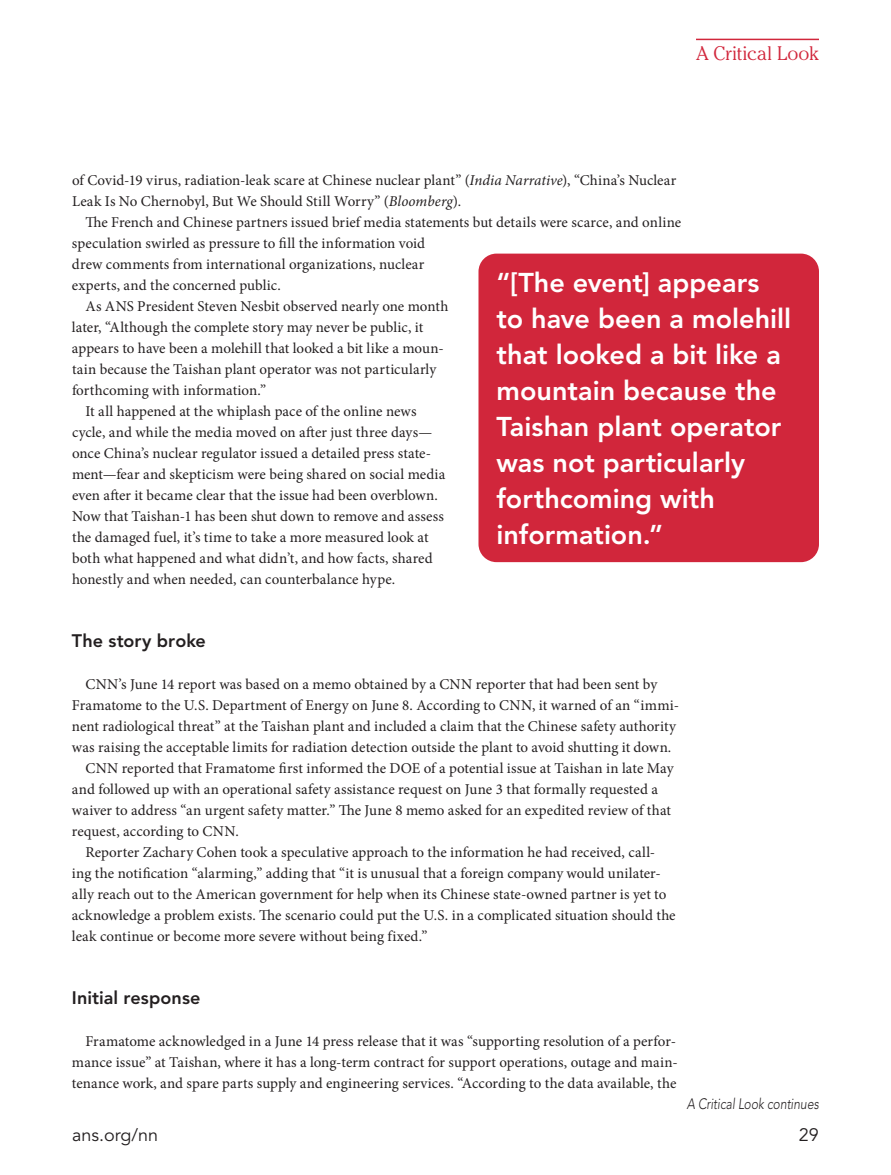
<style>
.page{position:relative;width:891px;height:1175px;background:#fff}
.page>*{position:absolute;margin:0;border:0;box-sizing:border-box;transform-origin:0 0}
.t1{font:800 27px/36px "Avenir LT Pro";color:#fff}
.t2{font:300 19.5px "Cheltenham Std";color:#d1263b}
.t3{font:800 18px "Avenir LT Pro";color:#231f20}
.t4{font:18px "Avenir LT Pro";color:#231f20}
.t5{font:15px/21px "Minion Pro";letter-spacing:.005em;color:#231f20}
.t6{font:italic 300 15px "Avenir LT Pro";color:#231f20;scale:.8 1}
.s1{font-style:italic}
</style>
<div class="page">
<hr style="left:696px;top:39px;width:123px;height:1px;background:#d1263b">
<div style="left:478px;top:254px;width:341px;height:308px;background:#d1263b;border-radius:18px"></div>
<h2 class="t2" style="left:696px;top:42px;width:124px">A Critical Look</h2>
<p class="t5" style="left:72px;top:169px;width:606px">of Covid-19 virus, radiation-leak scare at Chinese nuclear plant” (<span class="s1">India Narrative</span>), “China’s Nuclear<br>Leak Is No Chernobyl, But We Should Still Worry” (<span class="s1">Bloomberg</span>).</p>
<p class="t5" style="left:85px;top:211px;width:597px">The French and Chinese partners issued brief media statements but details were scarce, and online</p>
<p class="t5" style="left:72px;top:232px;width:355px">speculation swirled as pressure to fill the information void</p>
<p class="t5" style="left:72px;top:253px;width:354px">drew comments from international organizations, nuclear</p>
<p class="t5" style="left:72px;top:274px;width:210px">experts, and the concerned public.</p>
<p class="t5" style="left:85px;top:295px;width:365px">As ANS President Steven Nesbit observed nearly one month</p>
<p class="t5" style="left:72px;top:316px;width:353px">later, “Although the complete story may never be public, it</p>
<p class="t5" style="left:72px;top:337px;width:373px">appears to have been a molehill that looked a bit like a moun-</p>
<p class="t5" style="left:72px;top:358px;width:366px">tain because the Taishan plant operator was not particularly</p>
<p class="t5" style="left:72px;top:379px;width:196px">forthcoming with information.”</p>
<p class="t5" style="left:86px;top:400px;width:333px">It all happened at the whiplash pace of the online news</p>
<p class="t5" style="left:72px;top:421px;width:362px">cycle, and while the media moved on after just three days—</p>
<p class="t5" style="left:72px;top:442px;width:361px">once China’s nuclear regulator issued a detailed press state-</p>
<p class="t5" style="left:72px;top:463px;width:375px">ment—fear and skepticism were being shared on social media</p>
<p class="t5" style="left:72px;top:484px;width:367px">even after it became clear that the issue had been overblown.</p>
<p class="t5" style="left:72px;top:505px;width:373px">Now that Taishan-1 has been shut down to remove and assess</p>
<p class="t5" style="left:72px;top:526px;width:358px">the damaged fuel, it’s time to take a more measured look at</p>
<p class="t5" style="left:72px;top:547px;width:362px">both what happened and what didn’t, and how facts, shared</p>
<p class="t5" style="left:72px;top:568px;width:325px">honestly and when needed, can counterbalance hype.</p>
<h1 class="t1" style="left:496px;top:265px;width:296px">“[The event] appears to have been a molehill that looked a bit like a mountain because the<br>Taishan plant operator was not particularly forthcoming with information.”</h1>
<p class="t3" style="left:72px;top:630px;width:135px">The story broke</p>
<p class="t5" style="left:85px;top:673px;width:573px">CNN’s June 14 report was based on a memo obtained by a CNN reporter that had been sent by</p>
<p class="t5" style="left:72px;top:694px;width:609px">Framatome to the U.S. Department of Energy on June 8. According to CNN, it warned of an “immi-</p>
<p class="t5" style="left:72px;top:715px;width:606px">nent radiological threat” at the Taishan plant and included a claim that the Chinese safety authority</p>
<p class="t5" style="left:72px;top:736px;width:601px">was raising the acceptable limits for radiation detection outside the plant to avoid shutting it down.</p>
<p class="t5" style="left:85px;top:757px;width:590px">CNN reported that Framatome first informed the DOE of a potential issue at Taishan in late May</p>
<p class="t5" style="left:72px;top:778px;width:587px">and followed up with an operational safety assistance request on June 3 that formally requested a</p>
<p class="t5" style="left:72px;top:799px;width:601px">waiver to address “an urgent safety matter.” The June 8 memo asked for an expedited review of that</p>
<p class="t5" style="left:72px;top:820px;width:168px">request, according to CNN.</p>
<p class="t5" style="left:85px;top:841px;width:571px">Reporter Zachary Cohen took a speculative approach to the information he had received, call-</p>
<p class="t5" style="left:72px;top:862px;width:590px">ing the notification “alarming,” adding that “it is unusual that a foreign company would unilater-</p>
<p class="t5" style="left:72px;top:883px;width:596px">ally reach out to the American government for help when its Chinese state-owned partner is yet to</p>
<p class="t5" style="left:72px;top:904px;width:605px">acknowledge a problem exists. The scenario could put the U.S. in a complicated situation should the</p>
<p class="t5" style="left:72px;top:925px;width:357px">leak continue or become more severe without being fixed.”</p>
<p class="t3" style="left:72px;top:987px;width:130px">Initial response</p>
<p class="t5" style="left:72px;top:1030px;width:607px;text-align:justify;text-indent:14px">Framatome acknowledged in a June 14 press release that it was “supporting resolution of a perfor&shy;mance issue” at Taishan, where it has a long-term contract for support operations, outage and main&shy;tenance work, and spare parts supply and engineering services. “According to the data available, the</p>
<p class="t4" style="left:72px;top:1123px;width:88px">ans.org/nn</p>
<p class="t4" style="left:799px;top:1123px;width:22px">29</p>
<p class="t6" style="left:687px;top:1094px;width:167px">A Critical Look continues</p>
</div>
